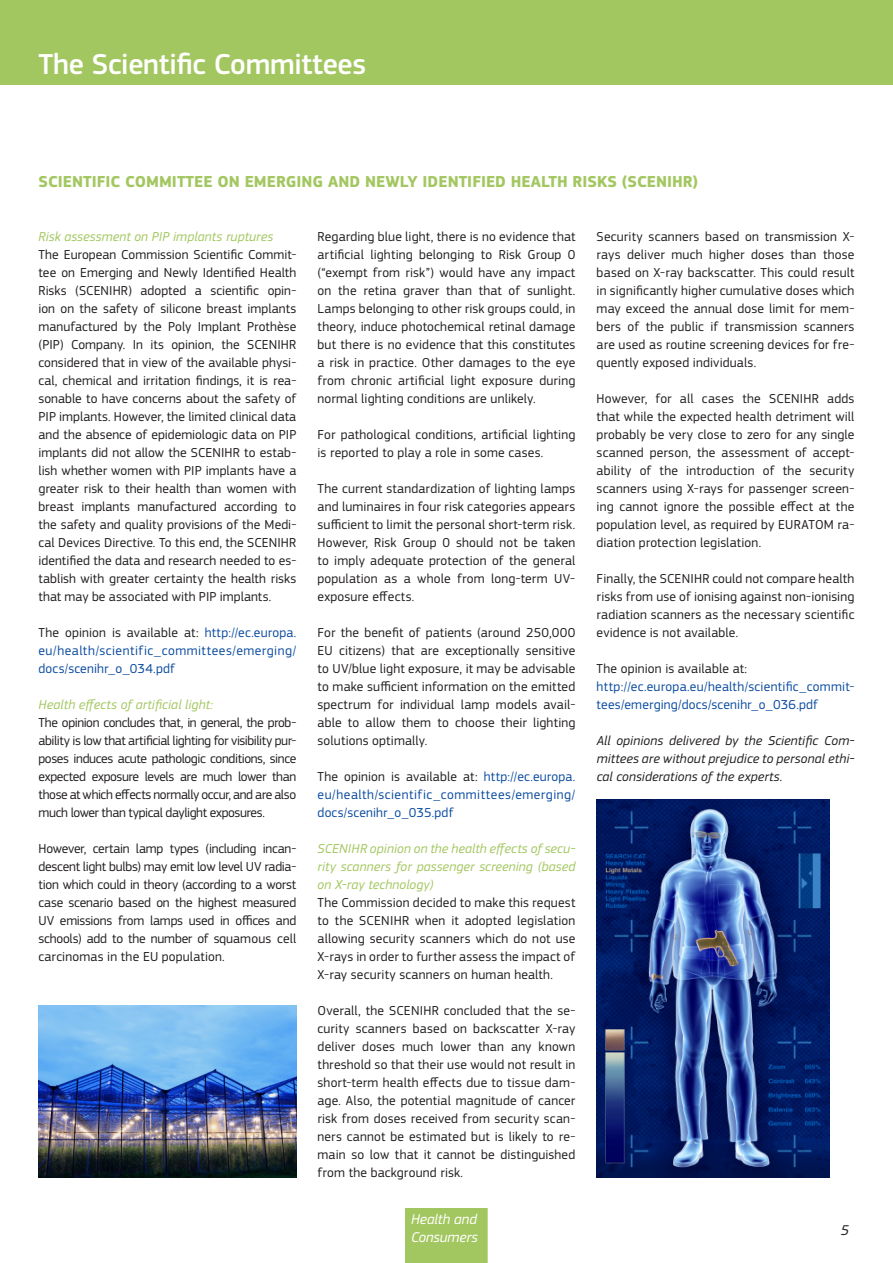
<style>
.page{position:relative;width:893px;height:1263px;background:#fff}
.page>*{position:absolute;margin:0;border:0;box-sizing:border-box;transform-origin:0 0}
.t1{font:500 30px "PF Square Sans Pro";letter-spacing:-.01em;color:#fff}
.t2{font:700 16.5px "PF Square Sans Pro";color:#a3c760}
.t3{font:italic 14.7px/17.7px "PF Square Sans Pro";color:#fff}
.t4{font:italic 14.7px "PF Square Sans Pro";color:#231f20}
.Copytext{font:13.5px/18px "PF Square Sans Pro";letter-spacing:.01em;color:#231f20;text-align:justify}
.Copytext-2{font:13.5px/18px "PF Square Sans Pro";letter-spacing:.025em;color:#0d4da1;text-align:justify}
.Copytext-3{font:italic 13.5px/18px "PF Square Sans Pro";letter-spacing:.01em;color:#a3c760;text-align:justify}
.Copytext-4{font:italic 13.5px/18px "PF Square Sans Pro";letter-spacing:.01em;color:#231f20;text-align:justify}
.s1{color:#231f20}
</style>
<div class="page">
<div style="left:0;top:0;width:893px;height:85px;background:#a3c760"></div>
<div style="left:405px;top:1208px;width:83px;height:55px;background:#a3c760"></div>
<img style="left:39px;top:1005px;width:257px;height:172px">
<img style="left:597px;top:799px;width:232px;height:378px">
<div style="left:410px;top:1212px;width:73px;height:46px;border:1px solid #a3c760"></div>
<p class="t1" style="left:39px;top:47px;width:329px">The Scientific Committees</p>
<p class="t2" style="left:39px;top:172px;width:661px">SCIENTIFIC COMMITTEE ON EMERGING AND NEWLY IDENTIFIED HEALTH RISKS (SCENIHR)</p>
<p class="Copytext-3" style="left:39px;top:228px;width:236px">Risk assessment on PIP implants ruptures</p>
<p class="Copytext" style="left:39px;top:246px;width:259px">The European Commission Scientific Commit&shy;tee on Emerging and Newly Identified Health Risks (SCENIHR) adopted a scientific opin&shy;ion on the safety of silicone breast implants manufactured by the Poly Implant Prothèse (PIP) Company. In its opinion, the SCENIHR considered that in view of the available physi&shy;cal, chemical and irritation findings, it is rea&shy;sonable to have concerns about the safety of PIP implants. However, the limited clinical data and the absence of epidemiologic data on PIP implants did not allow the SCENIHR to estab&shy;lish whether women with PIP implants have a greater risk to their health than women with breast implants manufactured according to the safety and quality provisions of the Medi&shy;cal Devices Directive. To this end, the SCENIHR identified the data and research needed to es&shy;tablish with greater certainty the health risks that may be associated with PIP implants.</p>
<p class="Copytext-2" style="left:39px;top:624px;width:259px"><span class="s1">The opinion is available at:</span> http://ec.europa. eu/health/scientific_committees/emerging/ docs/scenihr_o_034.pdf</p>
<p class="Copytext-3" style="left:39px;top:696px;width:176px">Health effects of artificial light:</p>
<p class="Copytext" style="left:39px;top:714px;width:259px">The opinion concludes that, in general, the prob&shy;ability is low that artificial lighting for visibility pur&shy;poses induces acute pathologic conditions, since expected exposure levels are much lower than those at which effects normally occur, and are also much lower than typical daylight exposures.</p>
<p class="Copytext" style="left:39px;top:840px;width:259px">However, certain lamp types (including incan&shy;descent light bulbs) may emit low level UV radia&shy;tion which could in theory (according to a worst case scenario based on the highest measured UV emissions from lamps used in offices and schools) add to the number of squamous cell carcinomas in the EU population.</p>
<p class="Copytext" style="left:318px;top:228px;width:259px">Regarding blue light, there is no evidence that artificial lighting belonging to Risk Group 0 (“exempt from risk”) would have any impact on the retina graver than that of sunlight.<br>Lamps belonging to other risk groups could, in theory, induce photochemical retinal damage but there is no evidence that this constitutes a risk in practice. Other damages to the eye from chronic artificial light exposure during normal lighting conditions are unlikely.</p>
<p class="Copytext" style="left:318px;top:425px;width:259px">For pathological conditions, artificial lighting is reported to play a role in some cases.</p>
<p class="Copytext" style="left:318px;top:479px;width:259px">The current standardization of lighting lamps and luminaires in four risk categories appears sufficient to limit the personal short-term risk.<br>However, Risk Group 0 should not be taken to imply adequate protection of the general population as a whole from long-term UV&shy;exposure effects.</p>
<p class="Copytext" style="left:318px;top:623px;width:259px">For the benefit of patients (around 250,000<br>EU citizens) that are exceptionally sensitive to UV/blue light exposure, it may be advisable to make sufficient information on the emitted spectrum for individual lamp models avail&shy;able to allow them to choose their lighting solutions optimally.</p>
<p class="Copytext-2" style="left:318px;top:767px;width:259px"><span class="s1">The opinion is available at:</span> http://ec.europa. eu/health/scientific_committees/emerging/ docs/scenihr_o_035.pdf</p>
<p class="Copytext-3" style="left:318px;top:839px;width:259px">SCENIHR opinion on the health effects of secu&shy;rity scanners for passenger screening (based on X-ray technology)</p>
<p class="Copytext" style="left:318px;top:893px;width:259px">The Commission decided to make this request to the SCENIHR when it adopted legislation allowing security scanners which do not use X-rays in order to further assess the impact of X-ray security scanners on human health.</p>
<p class="Copytext" style="left:318px;top:1001px;width:259px">Overall, the SCENIHR concluded that the se&shy;curity scanners based on backscatter X-ray deliver doses much lower than any known threshold so that their use would not result in short-term health effects due to tissue dam&shy;age. Also, the potential magnitude of cancer risk from doses received from security scan&shy;ners cannot be estimated but is likely to re&shy;main so low that it cannot be distinguished from the background risk.</p>
<p class="Copytext" style="left:597px;top:227px;width:259px">Security scanners based on transmission X&shy;rays deliver much higher doses than those based on X-ray backscatter. This could result in significantly higher cumulative doses which may exceed the annual dose limit for mem&shy;bers of the public if transmission scanners are used as routine screening devices for fre&shy;quently exposed individuals.</p>
<p class="Copytext" style="left:597px;top:389px;width:259px">However, for all cases the SCENIHR adds that while the expected health detriment will probably be very close to zero for any single scanned person, the assessment of accept&shy;ability of the introduction of the security scanners using X-rays for passenger screen&shy;ing cannot ignore the possible effect at the population level, as required by EURATOM ra&shy;diation protection legislation.</p>
<p class="Copytext" style="left:597px;top:569px;width:259px">Finally, the SCENIHR could not compare health risks from use of ionising against non-ionising radiation scanners as the necessary scientific evidence is not available.</p>
<p class="Copytext" style="left:597px;top:659px;width:152px">The opinion is available at:</p>
<p class="Copytext-2" style="left:597px;top:677px;width:259px">http://ec.europa.eu/health/scientific_commit&shy;tees/emerging/docs/scenihr_o_036.pdf</p>
<p class="Copytext-4" style="left:597px;top:732px;width:259px">All opinions delivered by the Scientific Com&shy;mittees are without prejudice to personal ethi&shy;cal considerations of the experts.</p>
<p class="t3" style="left:411px;top:1211px;width:68px">Health and<br>Consumers</p>
<p class="t4" style="left:841px;top:1221px;width:10px">5</p>
</div>
